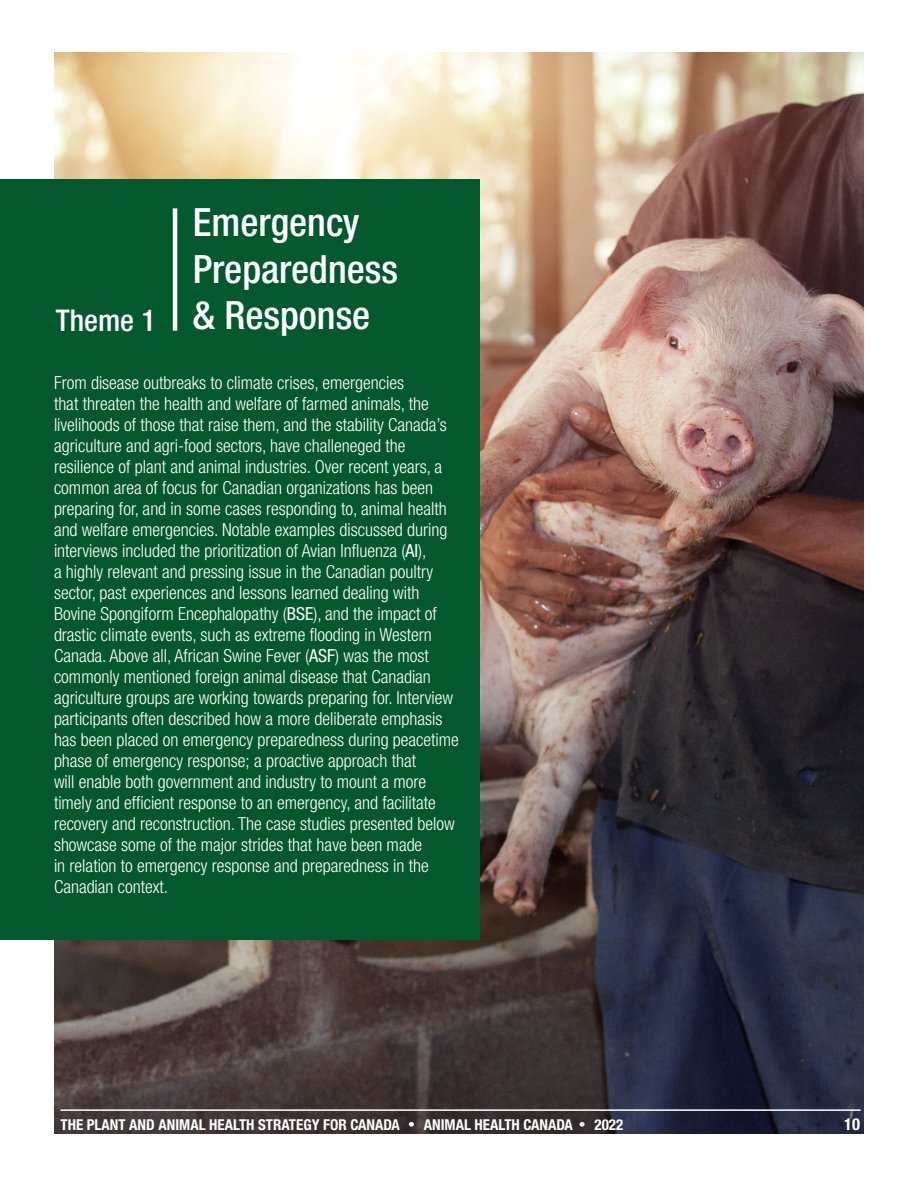
<style>
.page{position:relative;width:918px;height:1188px;background:#fff}
.page>*{position:absolute;margin:0;border:0;box-sizing:border-box;transform-origin:0 0}
.t1{font:500 condensed 39px "Helvetica Neue LT Pro";color:#fff}
.t2{font:300 condensed 18px/21px "Helvetica Neue LT Pro";color:#fff}
.t3{font:700 condensed 16.5px "Helvetica Neue LT Pro";color:#fff}
.t4{font:700 condensed 15px "Helvetica Neue LT Pro";color:#fff}
.s1{font-size:30px}
.s2{font-weight:400}
</style>
<div class="page">
<img style="left:54px;top:52px;width:810px;height:1082px">
<div style="left:0;top:179px;width:479px;height:761px;background:#03582d"></div>
<hr style="left:173px;top:208px;width:4px;height:123px;background:#fff">
<svg style="left:409px;top:1122px;width:5px;height:5px"></svg>
<svg style="left:580px;top:1122px;width:5px;height:5px"></svg>
<hr style="left:60px;top:1109px;width:801px;height:2px;background:#fff">
<h1 class="t1" style="left:193px;top:199px;width:168px">Emergency</h1>
<h1 class="t1" style="left:193px;top:246px;width:207px">Preparedness</h1>
<h1 class="t1" style="left:56px;top:292px;width:316px"><span class="s1">Theme 1</span> &amp; Response</h1>
<p class="t2" style="left:54px;top:372px;width:406px">From disease outbreaks to climate crises, emergencies<br>that threaten the health and welfare of farmed animals, the livelihoods of those that raise them, and the stability Canada’s agriculture and agri-food sectors, have challeneged the resilience of plant and animal industries. Over recent years, a common area of focus for Canadian organizations has been preparing for, and in some cases responding to, animal health and welfare emergencies. Notable examples discussed during interviews included the prioritization of Avian Influenza (<span class="s2">AI</span>),<br>a highly relevant and pressing issue in the Canadian poultry sector, past experiences and lessons learned dealing with Bovine Spongiform Encephalopathy (<span class="s2">BSE</span>), and the impact of drastic climate events, such as extreme flooding in Western Canada. Above all, African Swine Fever (<span class="s2">ASF</span>) was the most commonly mentioned foreign animal disease that Canadian agriculture groups are working towards preparing for. Interview participants often described how a more deliberate emphasis has been placed on emergency preparedness during peacetime phase of emergency response; a proactive approach that<br>will enable both government and industry to mount a more timely and efficient response to an emergency, and facilitate recovery and reconstruction. The case studies presented below showcase some of the major strides that have been made<br>in relation to emergency response and preparedness in the Canadian context.</p>
<p class="t4" style="left:60px;top:1115px;width:341px">THE PLANT AND ANIMAL HEALTH STRATEGY FOR CANADA</p>
<p class="t4" style="left:424px;top:1115px;width:151px">ANIMAL HEALTH CANADA</p>
<p class="t4" style="left:595px;top:1115px;width:30px">2022</p>
<p class="t3" style="left:844px;top:1115px;width:17px">10</p>
</div>
